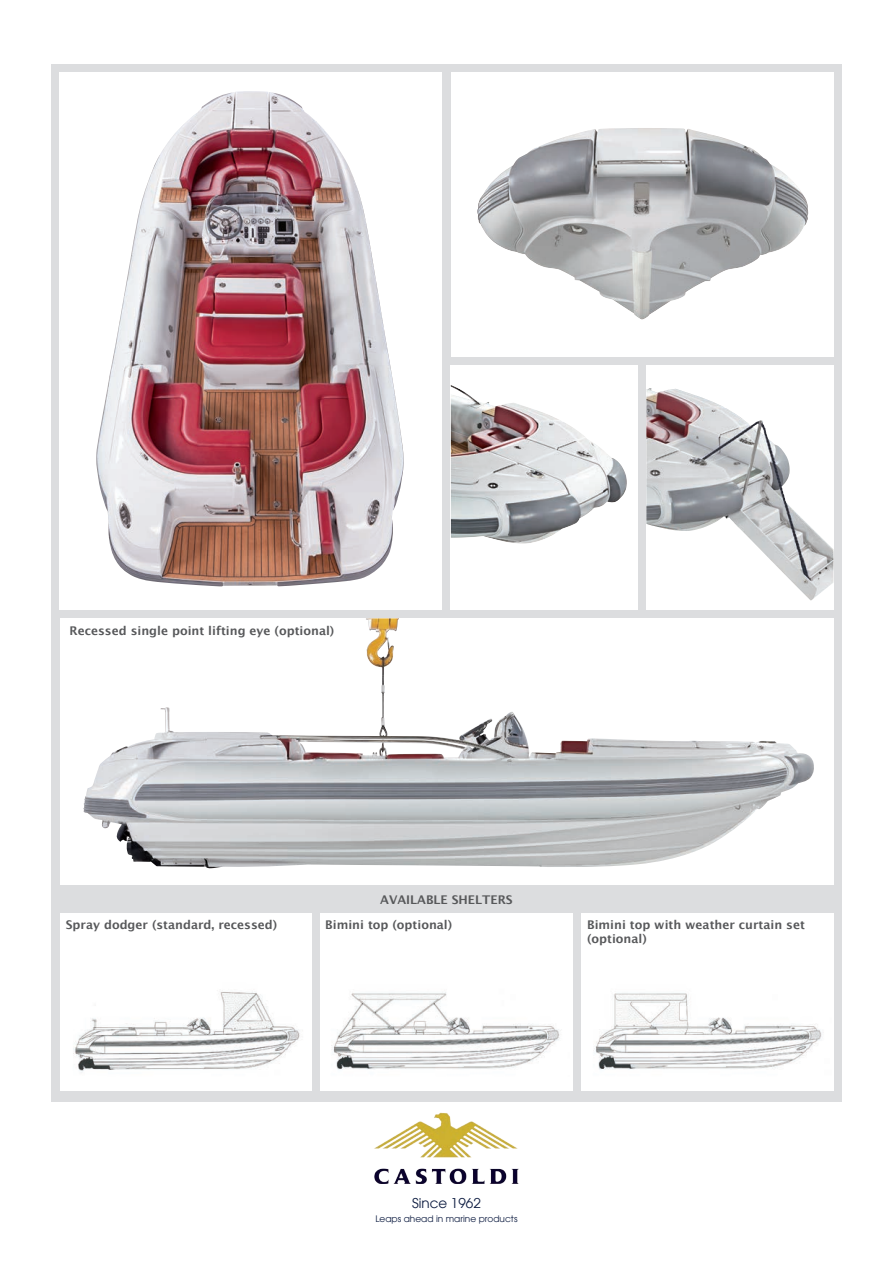
<style>
.page{position:relative;width:893px;height:1263px;background:#fff}
.page>*{position:absolute;margin:0;border:0;box-sizing:border-box;transform-origin:0 0}
.t1{font:13.5px "Avant Garde LT";color:#0c1b40}
.t2{font:700 12px/24.5px "Lucida Grande";color:#57585a}
.t3{font:9px "Avant Garde LT";color:#0c1b40}
</style>
<div class="page">
<div style="left:51px;top:64px;width:791px;height:1037px;background:#dcdddf"></div>
<div style="left:60px;top:72px;width:382px;height:538px;background:#fff"></div>
<div style="left:451px;top:365px;width:187px;height:245px;background:#fff"></div>
<img style="left:451px;top:385px;width:176px;height:159px">
<div style="left:646px;top:365px;width:187px;height:245px;background:#fff"></div>
<img style="left:646px;top:389px;width:187px;height:212px">
<svg style="left:60px;top:618px;width:773px;height:267px;background:#e0e1e2"></svg>
<img style="left:83px;top:618px;width:299px;height:213px">
<img style="left:96px;top:91px;width:308px;height:495px">
<svg style="left:451px;top:72px;width:382px;height:285px;background:#e7e7e8"></svg>
<img style="left:477px;top:128px;width:170px;height:192px">
<div style="left:60px;top:913px;width:252px;height:178px;background:#fff"></div>
<div style="left:320px;top:913px;width:253px;height:178px;background:#fff"></div>
<div style="left:581px;top:913px;width:252px;height:178px;background:#fff"></div>
<img style="left:73px;top:992px;width:227px;height:81px">
<img style="left:331px;top:992px;width:230px;height:78px">
<img style="left:594px;top:993px;width:228px;height:77px">
<img style="left:374px;top:1112px;width:145px;height:71px">
<p class="t2" style="left:69px;top:618px;width:266px">Recessed single point lifting eye (optional)</p>
<p class="t2" style="left:66px;top:912px;width:213px">Spray dodger (standard, recessed)</p>
<p class="t2" style="left:325px;top:888px;width:135px;text-indent:126px">shelters<br>Bimini top (optional)</p>
<p class="t2" style="left:380px;top:888px;width:26px">Available</p>
<p class="t2" style="left:587px;top:917px;width:219px;line-height:14.4px">Bimini top with weather curtain set (optional)</p>
<p class="t1" style="left:412px;top:1195px;width:70px">Since 1962</p>
<p class="t3" style="left:375px;top:1213px;width:143px">Leaps ahead in marine products</p>
</div>
